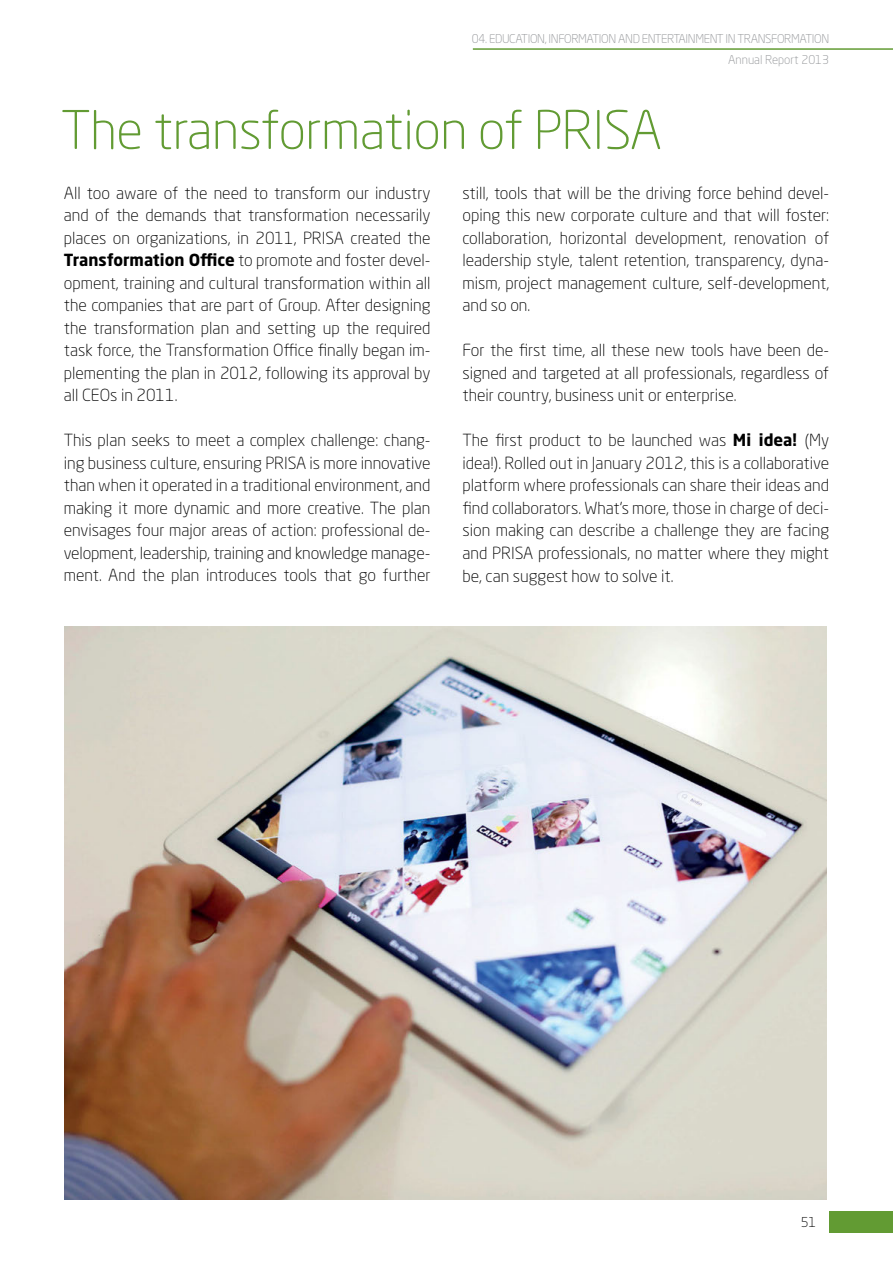
<style>
.page{position:relative;width:893px;height:1263px;background:#fff}
.page>*{position:absolute;margin:0;border:0;box-sizing:border-box;transform-origin:0 0}
.t1{font:300 52.5px "Neo Sans Pro";letter-spacing:-.01em;color:#629b33}
.t2{font:300 16.5px/22.5px "Neo Sans Pro";color:#000;text-align:justify}
.t3{font:300 13.5px "Neo Sans Pro";color:#000}
.t4{font:300 12px/21.1px "Neo Sans Pro";letter-spacing:-.03em;color:#939598;text-align:right}
.s1{font-weight:700}
</style>
<div class="page">
<div style="left:829px;top:1211px;width:64px;height:22px;background:#629b33"></div>
<hr style="left:473px;top:48px;width:420px;height:2px;background:#629b33">
<img style="left:64px;top:626px;width:762px;height:573px">
<p class="t4" style="left:472px;top:28px;width:359px">04. Education, information and entertainment in transformation<br>Annual Report 2013</p>
<h1 class="t1" style="left:61px;top:98px;width:603px">The transformation of PRISA</h1>
<p class="t2" style="left:64px;top:181px;width:368px">All too aware of the need to transform our industry and of the demands that transformation necessarily places on organizations, in 2011, PRISA created the <span class="s1">Transformation Office</span> to promote and foster devel&shy;opment, training and cultural transformation within all the companies that are part of Group. After designing the transformation plan and setting up the required task force, the Transformation Office finally began im&shy;plementing the plan in 2012, following its approval by all CEOs in 2011.</p>
<p class="t2" style="left:64px;top:429px;width:368px">This plan seeks to meet a complex challenge: chang&shy;ing business culture, ensuring PRISA is more innovative than when it operated in a traditional environment, and making it more dynamic and more creative. The plan envisages four major areas of action: professional de&shy;velopment, leadership, training and knowledge manage&shy;ment. And the plan introduces tools that go further</p>
<p class="t2" style="left:462px;top:181px;width:368px">still, tools that will be the driving force behind devel&shy;oping this new corporate culture and that will foster: collaboration, horizontal development, renovation of leadership style, talent retention, transparency, dyna&shy;mism, project management culture, self-development, and so on.</p>
<p class="t2" style="left:462px;top:339px;width:368px">For the first time, all these new tools have been de&shy;signed and targeted at all professionals, regardless of their country, business unit or enterprise.</p>
<p class="t2" style="left:462px;top:429px;width:368px">The first product to be launched was <span class="s1">Mi idea!</span> (My idea!). Rolled out in January 2012, this is a collaborative platform where professionals can share their ideas and find collaborators. What’s more, those in charge of deci&shy;sion making can describe a challenge they are facing and PRISA professionals, no matter where they might be, can suggest how to solve it.</p>
<p class="t3" style="left:801px;top:1214px;width:17px">51</p>
</div>
